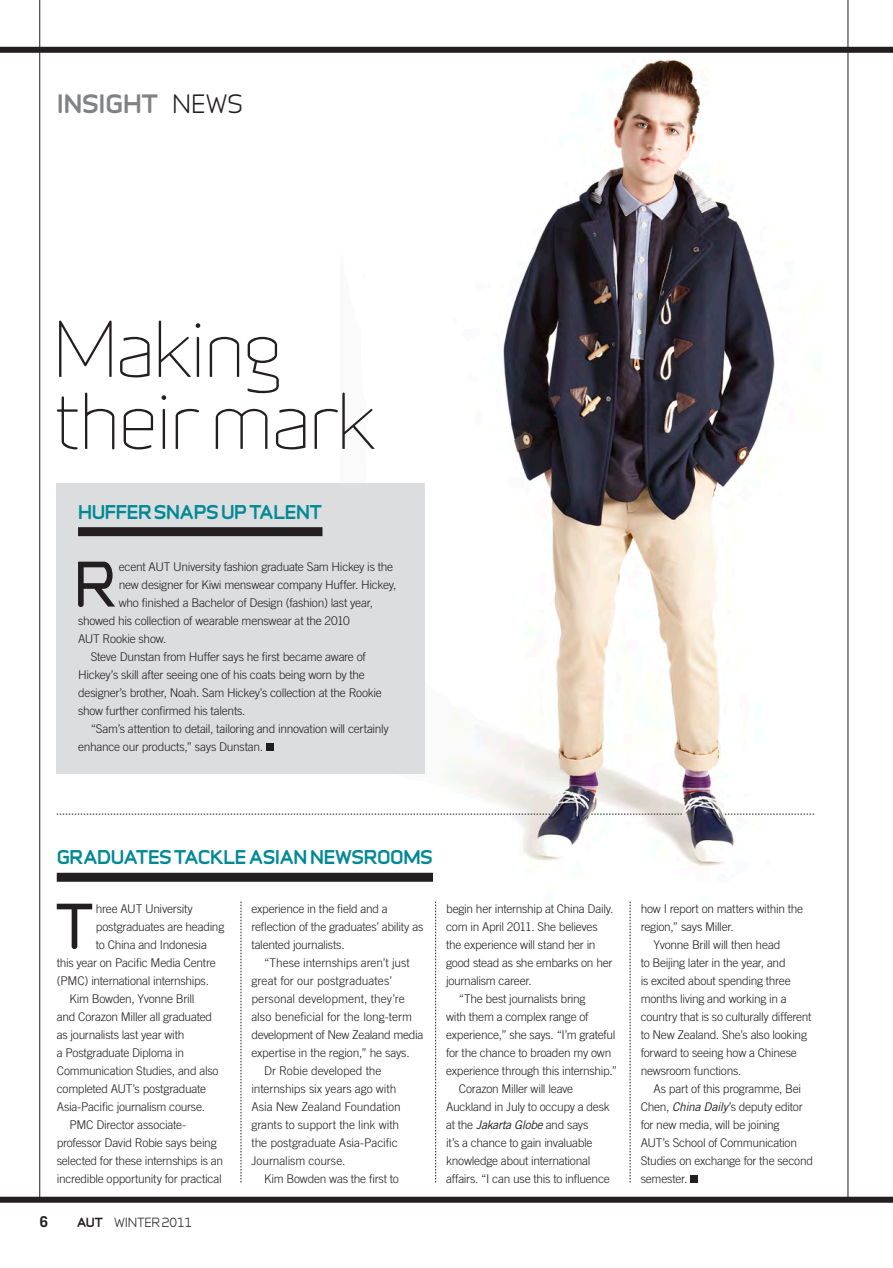
<style>
.page{position:relative;width:893px;height:1268px;background:#fff}
.page>*{position:absolute;margin:0;border:0;box-sizing:border-box;transform-origin:0 0}
.t1{font:72px/72px "Infinity ST Light";letter-spacing:-.07em;color:#231f20}
.t2{font:58.05px "Infinity ST Bold";color:#231f20}
.t3{font:700 24px "Infinity ST Extra";color:#808285}
.t4{font:700 18px "Infinity ST Extra";letter-spacing:-.01em;color:#008995}
.t5{font:700 15px "Trade Gothic";color:#231f20}
.t6{font:300 12px/18px "Trade Gothic";letter-spacing:-.02em;color:#231f20}
.t7{font:300 12px "Trade Gothic";color:#231f20}
.t8{font:300 12px "Trade Gothic";letter-spacing:.005em;color:#231f20}
.t9{font:12px "Infinity T Medium";letter-spacing:-.02em;color:#231f20}
.s1{font-family:"Infinity C Medium";font-weight:400;color:#231f20}
.s2{font-family:"Infinity C Extra";font-weight:700}
.s3{font-weight:400;font-style:italic}
</style>
<div class="page">
<hr style="left:847px;top:0;width:1px;height:1198px;background:#231f20">
<div style="left:0;top:1197px;width:890px;height:6px;background:#231f20"></div>
<hr style="left:39px;top:0;width:1px;height:1198px;background:#231f20">
<div style="left:0;top:47px;width:890px;height:6px;background:#231f20"></div>
<svg style="left:890px;top:1197px;width:2px;height:6px"></svg>
<svg style="left:890px;top:47px;width:2px;height:6px"></svg>
<img style="left:340px;top:60px;width:475px;height:846px">
<div style="left:57px;top:483px;width:368px;height:290px;background:#dcdddf"></div>
<div style="left:78px;top:527px;width:244px;height:9px;background:#231f20"></div>
<div style="left:266px;top:743px;width:7px;height:8px;background:#231f20"></div>
<div style="left:57px;top:873px;width:376px;height:9px;background:#231f20"></div>
<svg style="left:241px;top:902px;width:1px;height:280px"></svg>
<svg style="left:435px;top:902px;width:1px;height:280px"></svg>
<svg style="left:629px;top:902px;width:1px;height:280px"></svg>
<div style="left:690px;top:1175px;width:7px;height:8px;background:#231f20"></div>
<svg style="left:57px;top:814px;width:493px;height:1px"></svg>
<svg style="left:591px;top:814px;width:90px;height:1px"></svg>
<svg style="left:724px;top:814px;width:90px;height:1px"></svg>
<h3 class="t3" style="left:57px;top:86px;width:187px">INSIGHT <span class="s1">NEWS</span></h3>
<h1 class="t1" style="left:52px;top:310px;width:327px">Making their mark</h1>
<h3 class="t4" style="left:78px;top:498px;width:245px">HUFFER SNAPS UP TALENT</h3>
<h2 class="t2" style="left:74px;top:542px;width:43px">R</h2>
<p class="t6" style="left:119px;top:557px;width:276px">ecent AUT University fashion graduate Sam Hickey is the</p>
<p class="t6" style="left:119px;top:575px;width:279px">new designer for Kiwi menswear company Huffer. Hickey,</p>
<p class="t6" style="left:119px;top:593px;width:256px">who finished a Bachelor of Design (fashion) last year,</p>
<p class="t6" style="left:78px;top:611px;width:273px">showed his collection of wearable menswear at the 2010</p>
<p class="t6" style="left:78px;top:629px;width:90px">AUT Rookie show.</p>
<p class="t6" style="left:91px;top:647px;width:276px">Steve Dunstan from Huffer says he first became aware of</p>
<p class="t6" style="left:78px;top:665px;width:288px">Hickey’s skill after seeing one of his coats being worn by the</p>
<p class="t6" style="left:78px;top:683px;width:305px">designer’s brother, Noah. Sam Hickey’s collection at the Rookie</p>
<p class="t6" style="left:78px;top:701px;width:169px">show further confirmed his talents.</p>
<p class="t6" style="left:91px;top:719px;width:299px">“Sam’s attention to detail, tailoring and innovation will certainly</p>
<p class="t6" style="left:78px;top:737px;width:187px">enhance our products,” says Dunstan.</p>
<h3 class="t4" style="left:57px;top:844px;width:377px">GRADUATES TACKLE ASIAN NEWSROOMS</h3>
<h2 class="t2" style="left:56px;top:884px;width:39px">T</h2>
<p class="t6" style="left:96px;top:899px;width:98px">hree AUT University</p>
<p class="t6" style="left:96px;top:917px;width:130px">postgraduates are heading</p>
<p class="t6" style="left:96px;top:935px;width:113px">to China and Indonesia</p>
<p class="t6" style="left:57px;top:953px;width:160px">this year on Pacific Media Centre</p>
<p class="t6" style="left:57px;top:971px;width:154px">(PMC) international internships.</p>
<p class="t6" style="left:69px;top:989px;width:126px">Kim Bowden, Yvonne Brill</p>
<p class="t6" style="left:57px;top:1007px;width:157px">and Corazon Miller all graduated</p>
<p class="t6" style="left:57px;top:1025px;width:129px">as journalists last year with</p>
<p class="t6" style="left:57px;top:1043px;width:129px">a Postgraduate Diploma in</p>
<p class="t6" style="left:57px;top:1061px;width:163px">Communication Studies, and also</p>
<p class="t6" style="left:57px;top:1079px;width:151px">completed AUT’s postgraduate</p>
<p class="t6" style="left:57px;top:1097px;width:150px">Asia-Pacific journalism course.</p>
<p class="t6" style="left:69px;top:1115px;width:118px">PMC Director associate-</p>
<p class="t6" style="left:57px;top:1133px;width:161px">professor David Robie says being</p>
<p class="t6" style="left:57px;top:1151px;width:168px">selected for these internships is an</p>
<p class="t6" style="left:57px;top:1169px;width:166px">incredible opportunity for practical</p>
<p class="t5" style="left:40px;top:1212px;width:10px">6</p>
<p class="t9" style="left:77px;top:1214px;width:116px"><span class="s2">AUT</span> WINTER 2011</p>
<p class="t6" style="left:251px;top:899px;width:173px">experience in the field and a reflection of the graduates’ ability as talented journalists.</p>
<p class="t6" style="left:264px;top:953px;width:147px">“These internships aren’t just</p>
<p class="t8" style="left:251px;top:973px;width:142px">great for our postgraduates’</p>
<p class="t7" style="left:251px;top:991px;width:155px">personal development, they’re</p>
<p class="t7" style="left:251px;top:1009px;width:162px">also beneficial for the long-term</p>
<p class="t6" style="left:251px;top:1025px;width:173px">development of New Zealand media</p>
<p class="t6" style="left:251px;top:1043px;width:160px">expertise in the region,” he says.</p>
<p class="t6" style="left:264px;top:1061px;width:119px">Dr Robie developed the</p>
<p class="t6" style="left:251px;top:1079px;width:146px">internships six years ago with</p>
<p class="t6" style="left:251px;top:1097px;width:151px">Asia New Zealand Foundation</p>
<p class="t6" style="left:251px;top:1115px;width:149px">grants to support the link with</p>
<p class="t6" style="left:251px;top:1133px;width:148px">the postgraduate Asia-Pacific</p>
<p class="t6" style="left:251px;top:1151px;width:96px">Journalism course.</p>
<p class="t6" style="left:264px;top:1169px;width:136px">Kim Bowden was the first to</p>
<p class="t6" style="left:446px;top:899px;width:169px">begin her internship at China Daily.</p>
<p class="t6" style="left:446px;top:917px;width:153px">com in April 2011. She believes</p>
<p class="t6" style="left:446px;top:935px;width:151px">the experience will stand her in</p>
<p class="t6" style="left:446px;top:953px;width:168px">good stead as she embarks on her</p>
<p class="t6" style="left:446px;top:971px;width:87px">journalism career.</p>
<p class="t6" style="left:459px;top:989px;width:128px">“The best journalists bring</p>
<p class="t6" style="left:446px;top:1007px;width:144px">with them a complex range of</p>
<p class="t6" style="left:446px;top:1025px;width:171px">experience,” she says. “I’m grateful</p>
<p class="t6" style="left:446px;top:1043px;width:167px">for the chance to broaden my own</p>
<p class="t6" style="left:446px;top:1061px;width:172px">experience through this internship.”</p>
<p class="t6" style="left:459px;top:1079px;width:116px">Corazon Miller will leave</p>
<p class="t6" style="left:446px;top:1097px;width:165px">Auckland in July to occupy a desk</p>
<p class="t6" style="left:446px;top:1115px;width:144px">at the <span class="s3">Jakarta Globe</span> and says</p>
<p class="t6" style="left:446px;top:1133px;width:148px">it’s a chance to gain invaluable</p>
<p class="t6" style="left:446px;top:1151px;width:146px">knowledge about international</p>
<p class="t6" style="left:446px;top:1169px;width:165px">affairs. “I can use this to influence</p>
<p class="t6" style="left:640px;top:899px;width:164px">how I report on matters within the</p>
<p class="t6" style="left:640px;top:917px;width:94px">region,” says Miller.</p>
<p class="t6" style="left:653px;top:935px;width:128px">Yvonne Brill will then head</p>
<p class="t6" style="left:640px;top:953px;width:146px">to Beijing later in the year, and</p>
<p class="t6" style="left:640px;top:971px;width:151px">is excited about spending three</p>
<p class="t6" style="left:640px;top:989px;width:147px">months living and working in a</p>
<p class="t6" style="left:640px;top:1007px;width:172px">country that is so culturally different</p>
<p class="t6" style="left:640px;top:1025px;width:168px">to New Zealand. She’s also looking</p>
<p class="t6" style="left:640px;top:1043px;width:158px">forward to seeing how a Chinese</p>
<p class="t6" style="left:640px;top:1061px;width:102px">newsroom functions.</p>
<p class="t6" style="left:653px;top:1079px;width:149px">As part of this programme, Bei</p>
<p class="t6" style="left:640px;top:1097px;width:163px">Chen, <span class="s3">China Daily</span>’s deputy editor</p>
<p class="t6" style="left:640px;top:1115px;width:140px">for new media, will be joining</p>
<p class="t6" style="left:640px;top:1133px;width:158px">AUT’s School of Communication</p>
<p class="t6" style="left:640px;top:1151px;width:174px">Studies on exchange for the second</p>
<p class="t6" style="left:640px;top:1169px;width:48px">semester.</p>
</div>
